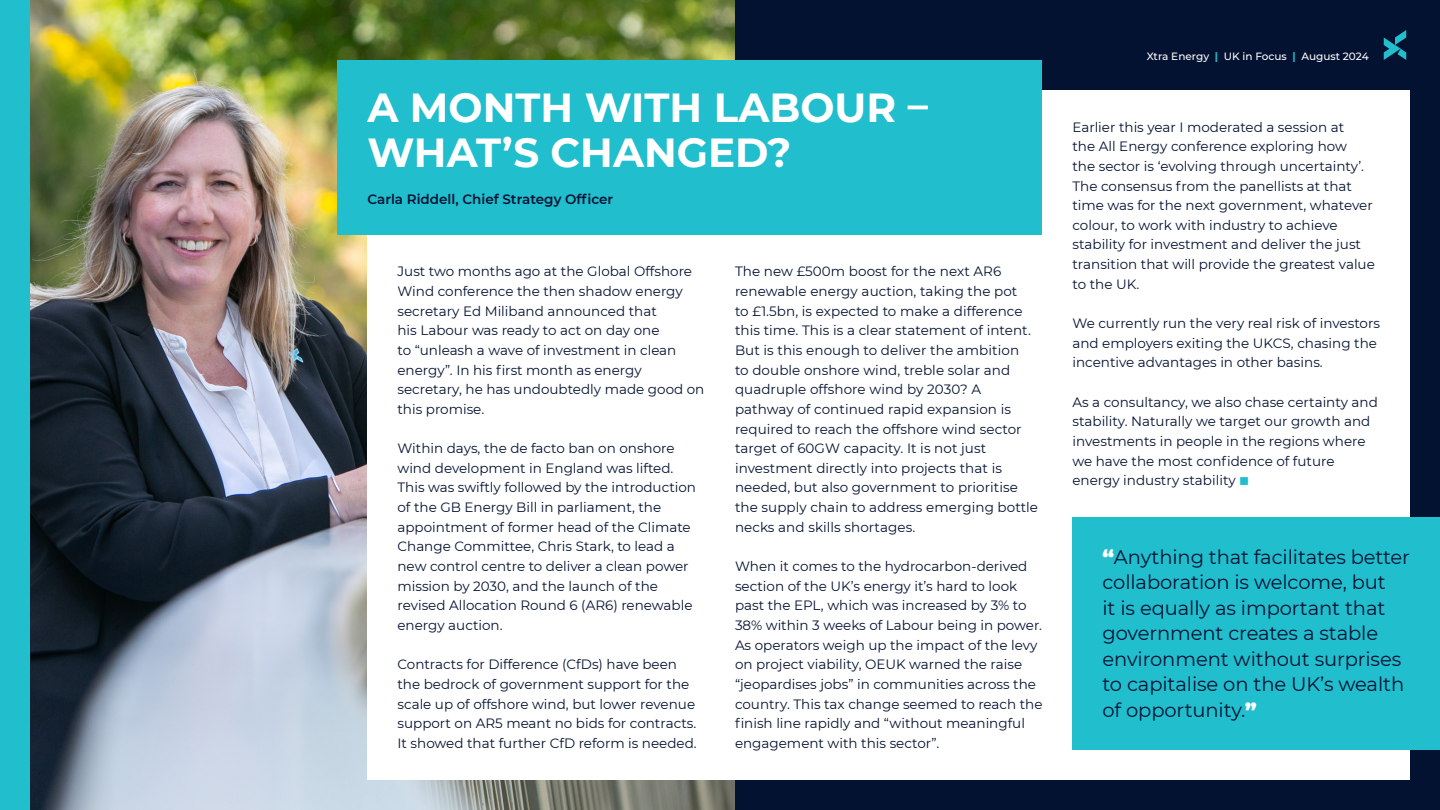
<style>
.page{position:relative;width:1440px;height:810px;background:#fff}
.page>*{position:absolute;margin:0;border:0;box-sizing:border-box;transform-origin:0 0}
.t1{font:700 40.5px/45px "Montserrat";color:#fff}
.t2{font:19.5px/25.5px "Montserrat";letter-spacing:-.005em;color:#041231}
.t3{font:13.5px/19.6px "Montserrat";color:#041231}
.t4{font:600 13.5px "Montserrat";color:#041231}
.t5{font:500 10.5px "Montserrat";color:#fff}
.s1{font-weight:700;color:#21bece}
.s2{color:#21bece}
.s3{font-weight:900;color:#fff}
</style>
<div class="page">
<div style="left:735px;top:0;width:705px;height:810px;background:#041231"></div>
<img style="left:30px;top:0;width:705px;height:810px">
<div style="left:368px;top:90px;width:1042px;height:690px;background:#fff"></div>
<div style="left:0;top:0;width:30px;height:810px;background:#21bece"></div>
<div style="left:338px;top:60px;width:704px;height:175px;background:#21bece"></div>
<svg style="left:1384px;top:30px;width:22px;height:30px"></svg>
<div style="left:1072px;top:518px;width:368px;height:232px;background:#21bece"></div>
<p class="t1" style="left:368px;top:83px;width:562px">A MONTH WITH LABOUR –<br>WHAT’S CHANGED?</p>
<p class="t4" style="left:368px;top:189px;width:247px">Carla Riddell, Chief Strategy Officer</p>
<p class="t3" style="left:398px;top:261px;width:308px">Just two months ago at the Global Offshore Wind conference the then shadow energy secretary Ed Miliband announced that<br>his Labour was ready to act on day one<br>to “unleash a wave of investment in clean energy”. In his first month as energy secretary, he has undoubtedly made good on this promise.</p>
<p class="t3" style="left:398px;top:438px;width:300px">Within days, the de facto ban on onshore wind development in England was lifted.<br>This was swiftly followed by the introduction of the GB Energy Bill in parliament, the appointment of former head of the Climate Change Committee, Chris Stark, to lead a new control centre to deliver a clean power mission by 2030, and the launch of the revised Allocation Round 6 (AR6) renewable energy auction.</p>
<p class="t3" style="left:398px;top:654px;width:301px">Contracts for Difference (CfDs) have been the bedrock of government support for the scale up of offshore wind, but lower revenue support on AR5 meant no bids for contracts.<br>It showed that further CfD reform is needed.</p>
<p class="t3" style="left:735px;top:261px;width:305px">The new £500m boost for the next AR6 renewable energy auction, taking the pot<br>to £1.5bn, is expected to make a difference this time. This is a clear statement of intent.<br>But is this enough to deliver the ambition<br>to double onshore wind, treble solar and quadruple offshore wind by 2030? A pathway of continued rapid expansion is required to reach the offshore wind sector target of 60GW capacity. It is not just investment directly into projects that is needed, but also government to prioritise the supply chain to address emerging bottle necks and skills shortages.</p>
<p class="t3" style="left:735px;top:556px;width:309px">When it comes to the hydrocarbon-derived section of the UK’s energy it’s hard to look past the EPL, which was increased by 3% to 38% within 3 weeks of Labour being in power.</p>
<p class="t3" style="left:735px;top:635px;width:309px">As operators weigh up the impact of the levy on project viability, OEUK warned the raise “jeopardises jobs” in communities across the country. This tax change seemed to reach the finish line rapidly and “without meaningful engagement with this sector”.</p>
<p class="t5" style="left:1147px;top:49px;width:223px">Xtra Energy <span class="s1">|</span> UK in Focus <span class="s1">|</span> August 2024</p>
<p class="t3" style="left:1072px;top:116px;width:304px">Earlier this year I moderated a session at<br>the All Energy conference exploring how<br>the sector is ‘evolving through uncertainty’.<br>The consensus from the panellists at that time was for the next government, whatever colour, to work with industry to achieve stability for investment and deliver the just transition that will provide the greatest value to the UK.</p>
<p class="t3" style="left:1072px;top:313px;width:309px">We currently run the very real risk of investors and employers exiting the UKCS, chasing the incentive advantages in other basins.</p>
<p class="t3" style="left:1072px;top:392px;width:307px">As a consultancy, we also chase certainty and stability. Naturally we target our growth and investments in people in the regions where we have the most confidence of future energy industry stability <span class="s2">■</span></p>
<p class="t2" style="left:1102px;top:543px;width:309px"><span class="s3">“</span>Anything that facilitates better collaboration is welcome, but<br>it is equally as important that government creates a stable environment without surprises to capitalise on the UK’s wealth of opportunity.<span class="s3">”</span></p>
</div>
